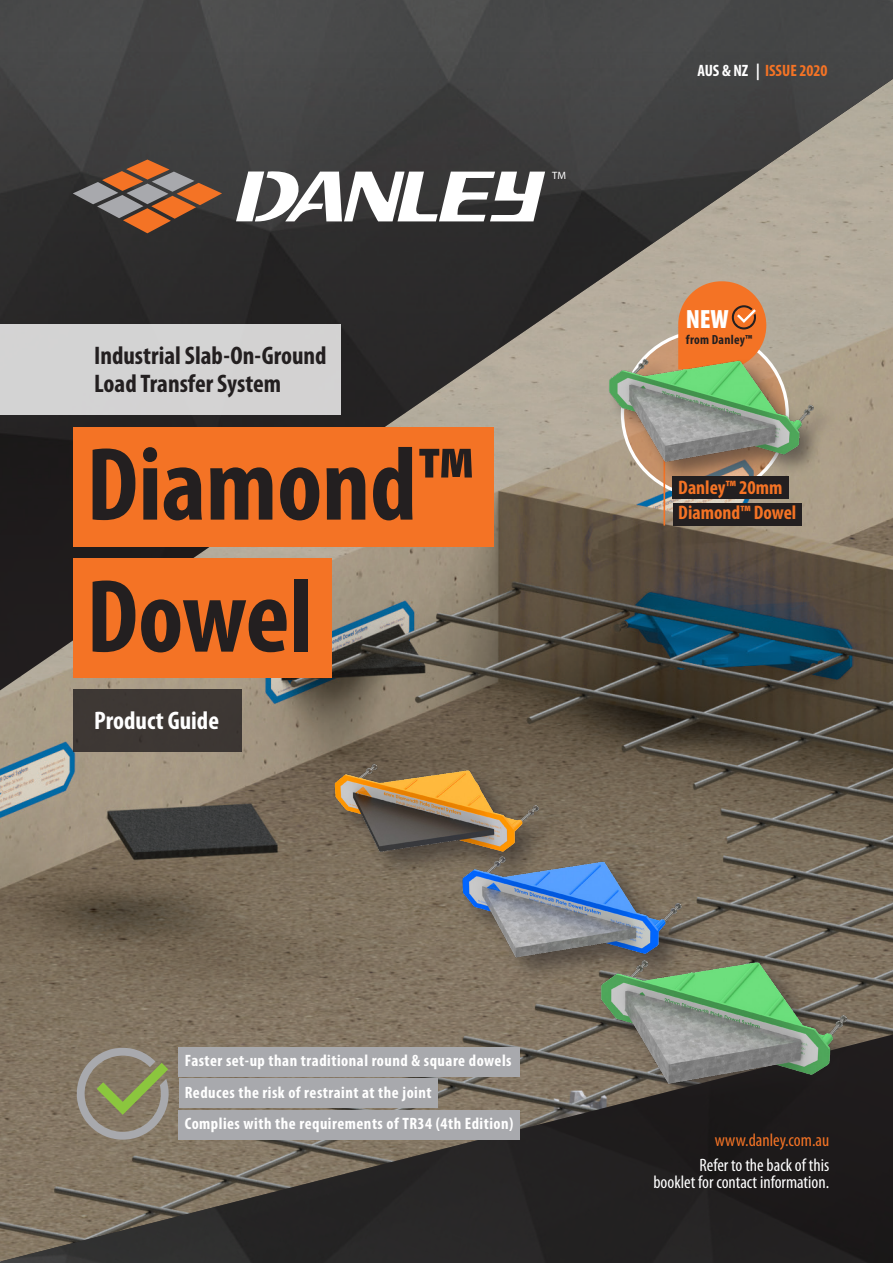
<style>
.page{position:relative;width:893px;height:1263px;background:#fff}
.page>*{position:absolute;margin:0;border:0;box-sizing:border-box;transform-origin:0 0}
.t1{font:700 condensed 105px/132px "Myriad Pro";color:#231f20}
.t2{font:900 condensed 26.55px "Myriad Pro";color:#fff}
.t3{font:700 condensed 25.5px "Myriad Pro";color:#231f20}
.t4{font:700 condensed 25.5px "Myriad Pro";color:#fff}
.t5{font:700 condensed 19.65px/25.5px "Myriad Pro";color:#f47325}
.t6{font:condensed 18px/16.5px "Myriad Pro";color:#fff;text-align:right}
.t7{font:condensed 18px "Myriad Pro";color:#f47325}
.t8{font:700 condensed 16.5px "Myriad Pro";letter-spacing:.03em;color:#fff}
.t9{font:700 condensed 16.5px "Myriad Pro";color:#f47325}
.t10{font:700 condensed 13.2px "Myriad Pro";letter-spacing:.02em;color:#231f20}
.t11{font:10.65px "Myriad Pro";color:#fff}
.s1{color:#fff}
</style>
<div class="page">
<img style="left:0;top:690px;width:254px;height:344px">
<img style="left:0;top:0;width:893px;height:690px">
<img style="left:0;top:1034px;width:893px;height:229px">
<div style="left:73px;top:558px;width:259px;height:120px;background:#f47325"></div>
<div style="left:73px;top:427px;width:420px;height:119px;background:#f47325"></div>
<div style="left:0;top:324px;width:341px;height:91px;background:#d3d3d3"></div>
<div style="left:73px;top:689px;width:169px;height:63px;background:#3d3834"></div>
<img style="left:254px;top:664px;width:639px;height:502px">
<svg style="left:236px;top:170px;width:309px;height:53px"></svg>
<svg style="left:73px;top:160px;width:149px;height:73px;background:#745646"></svg>
<div style="left:179px;top:1110px;width:341px;height:30px;background:#a8a9ad"></div>
<div style="left:179px;top:1047px;width:341px;height:29px;background:#a8a9ad"></div>
<div style="left:179px;top:1078px;width:258px;height:30px;background:#a8a9ad"></div>
<svg style="left:77px;top:1048px;width:92px;height:92px;background:#8d8a70"></svg>
<div style="left:673px;top:503px;width:128px;height:22px;background:#231f20"></div>
<hr style="left:663px;top:459px;width:2px;height:66px;background:#f47325">
<div style="left:672px;top:476px;width:117px;height:23px;background:#231f20"></div>
<svg style="left:678px;top:281px;width:88px;height:76px;background:#e77b38"></svg>
<div style="left:606px;top:357px;width:231px;height:128px;background:#231f20;opacity:.5"></div>
<img style="left:571px;top:358px;width:308px;height:122px">
<p class="t3" style="left:94px;top:339px;width:234px">Industrial Slab-On-Ground</p>
<p class="t3" style="left:94px;top:368px;width:189px">Load Transfer System</p>
<p class="t1" style="left:86px;top:416px;width:388px">Diamond™<br>Dowel</p>
<p class="t4" style="left:94px;top:705px;width:127px">Product Guide</p>
<p class="t11" style="left:552px;top:169px;width:15px">TM</p>
<p class="t9" style="left:697px;top:60px;width:132px"><span class="s1">AUS &amp; NZ |</span> ISSUE 2020</p>
<p class="t2" style="left:686px;top:304px;width:44px">NEW</p>
<p class="t10" style="left:686px;top:331px;width:68px">from Danley™</p>
<p class="t5" style="left:678px;top:474px;width:120px">Danley™ 20mm<br>Diamond™ Dowel</p>
<p class="t8" style="left:185px;top:1050px;width:328px">Faster set-up than traditional round &amp; square dowels</p>
<p class="t8" style="left:185px;top:1082px;width:248px">Reduces the risk of restraint at the joint</p>
<p class="t8" style="left:185px;top:1113px;width:330px">Complies with the requirements of TR34 (4th Edition)</p>
<p class="t7" style="left:715px;top:1129px;width:116px">www.danley.com.au</p>
<p class="t6" style="left:653px;top:1157px;width:177px">Refer to the back of this booklet for contact information.</p>
</div>
